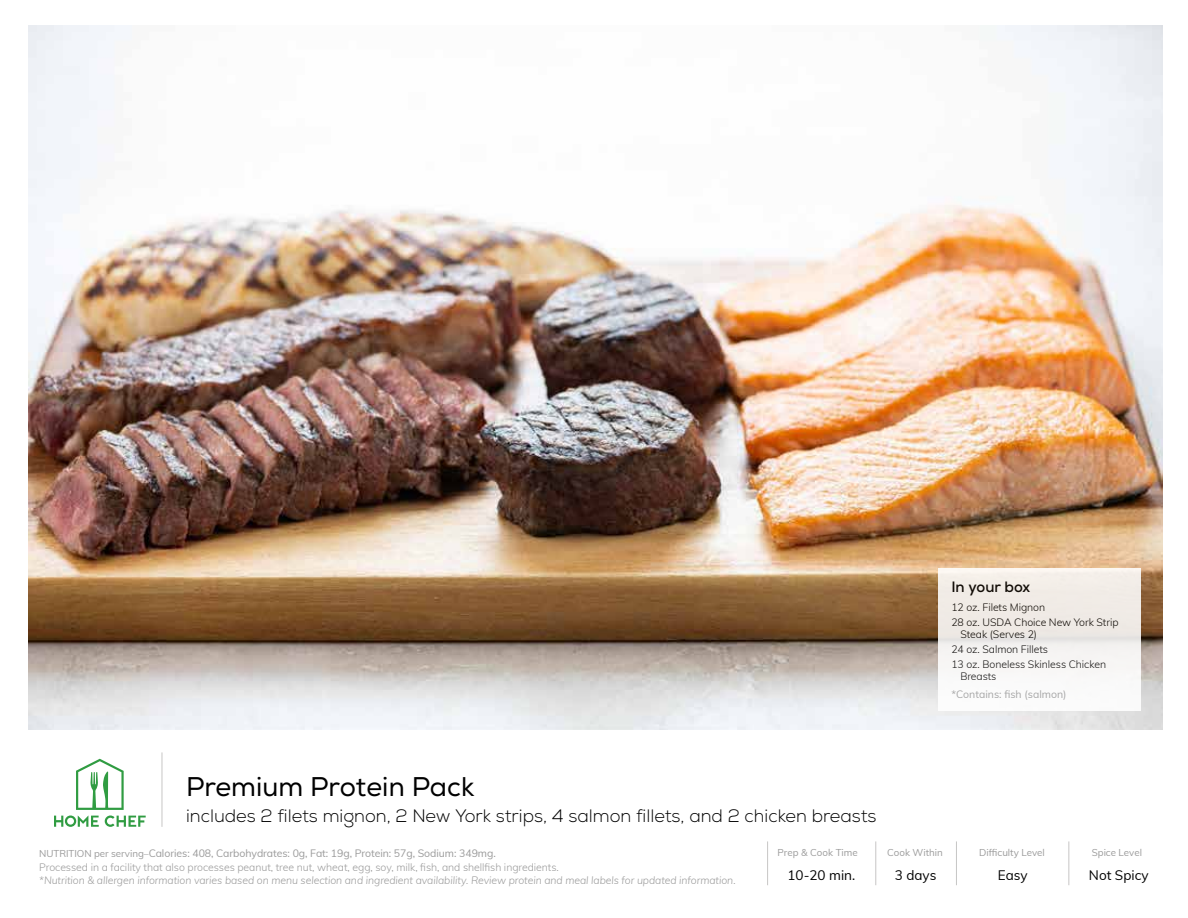
<style>
.page{position:relative;width:1188px;height:918px;background:#fff}
.page>*{position:absolute;margin:0;border:0;box-sizing:border-box;transform-origin:0 0}
.t1{font:27px "Nexa";color:#000}
.t2{font:300 18px "Nexa";color:#000}
.t3{font:700 15px "Nexa";color:#000}
.t4{font:13.5px "Muli";color:#000}
.t5{font:300 10.5px/13.5px "Muli";letter-spacing:-.005em;color:#9a9a9a}
.t6{font:italic 300 10.5px "Muli";letter-spacing:-.005em;color:#9a9a9a}
.t7{font:300 10.5px/15px "Muli";letter-spacing:-.005em;color:#000}
.t8{font:10.5px "Muli";color:#9a9a9a}
.t9{font:9.75px "Muli";color:#9a9a9a}
.s1{font-weight:400;font-size:9.75px}
.s2{font-weight:400}
</style>
<div class="page">
<img style="left:29px;top:26px;width:1133px;height:704px">
<hr style="left:162px;top:752px;width:1px;height:75px;background:#c7c6c5">
<div style="left:938px;top:568px;width:203px;height:143px;background:linear-gradient(to right,#f4f1ee,#f3f1ee)"></div>
<svg style="left:54px;top:759px;width:92px;height:68px"></svg>
<hr style="left:875px;top:841px;width:1px;height:44px;background:#c7c6c5">
<hr style="left:956px;top:841px;width:1px;height:44px;background:#c7c6c5">
<hr style="left:1068px;top:841px;width:1px;height:44px;background:#c7c6c5">
<hr style="left:767px;top:841px;width:1px;height:44px;background:#c7c6c5">
<h1 class="t1" style="left:186px;top:771px;width:290px">Premium Protein Pack</h1>
<h2 class="t2" style="left:186px;top:805px;width:692px">includes 2 filets mignon, 2 New York strips, 4 salmon fillets, and 2 chicken breasts</h2>
<h3 class="t3" style="left:951px;top:578px;width:80px">In your box</h3>
<p class="t7" style="left:951px;top:599px;width:169px">12 oz. Filets Mignon<br>28 oz. USDA Choice New York Strip</p>
<p class="t7" style="left:951px;top:626px;width:156px;text-indent:9px">Steak (Serves 2)<br>24 oz. Salmon Fillets<br>13 oz. Boneless Skinless Chicken</p>
<p class="t7" style="left:960px;top:668px;width:38px">Breasts</p>
<p class="t8" style="left:951px;top:686px;width:117px">*Contains: fish (salmon)</p>
<p class="t5" style="left:39px;top:846px;width:521px"><span class="s1">NUTRITION per serving–</span><span class="s2">Calories: 408, Carbohydrates: 0g, Fat: 19g, Protein: 57g, Sodium: 349mg.<br></span>Processed in a facility that also processes peanut, tree nut, wheat, egg, soy, milk, fish, and shellfish ingredients.</p>
<p class="t6" style="left:39px;top:873px;width:698px">*Nutrition &amp; allergen information varies based on menu selection and ingredient availability. Review protein and meal labels for updated information.</p>
<p class="t9" style="left:778px;top:845px;width:82px">Prep &amp; Cook Time</p>
<p class="t9" style="left:887px;top:845px;width:57px">Cook Within</p>
<p class="t9" style="left:979px;top:845px;width:67px">Difficulty Level</p>
<p class="t9" style="left:1092px;top:845px;width:52px">Spice Level</p>
<p class="t4" style="left:787px;top:865px;width:69px">10-20 min.</p>
<p class="t4" style="left:895px;top:865px;width:43px">3 days</p>
<p class="t4" style="left:998px;top:865px;width:31px">Easy</p>
<p class="t4" style="left:1089px;top:865px;width:61px">Not Spicy</p>
</div>
